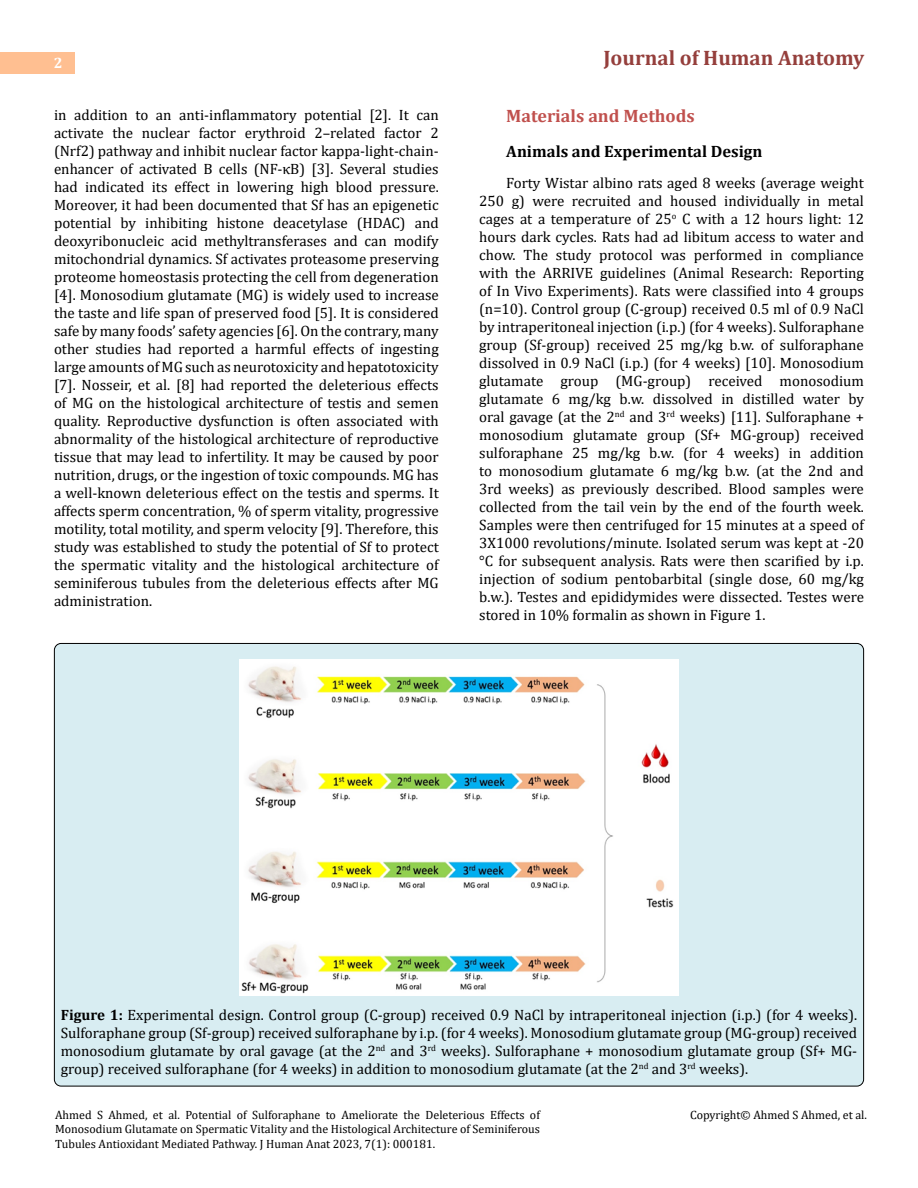
<style>
.page{position:relative;width:918px;height:1188px;background:#fff}
.page>*{position:absolute;margin:0;border:0;box-sizing:border-box;transform-origin:0 0}
.t1{font:700 21px "Cambria";color:#953f3c}
.t2{font:700 18px "Cambria";color:#c0504d}
.t3{font:700 16.5px "Cambria";color:#000}
.t4{font:15px/18px "Cambria";color:#000;text-align:justify}
.t5{font:700 15px "Cambria";color:#fff}
.t6{font:12px/14.4px "Cambria";color:#000;text-align:justify}
.s1{font-weight:700}
</style>
<div class="page">
<div style="left:0;top:52px;width:74px;height:21px;background:#ffbf91"></div>
<div style="left:54px;top:643px;width:810px;height:443px;background:#d8edf2;border-radius:7px"></div>
<img style="left:239px;top:660px;width:440px;height:335px">
<p class="t5" style="left:54px;top:53px;width:10px">2</p>
<h1 class="t1" style="left:603px;top:43px;width:262px">Journal of Human Anatomy</h1>
<p class="t4" style="left:54px;top:105px;width:386px">in addition to an anti-inflammatory potential [2]. It can activate the nuclear factor erythroid 2–related factor 2 (Nrf2) pathway and inhibit nuclear factor kappa-light-chain&shy;enhancer of activated B cells (NF-κB) [3]. Several studies had indicated its effect in lowering high blood pressure.<br>Moreover, it had been documented that Sf has an epigenetic potential by inhibiting histone deacetylase (HDAC) and deoxyribonucleic acid methyltransferases and can modify mitochondrial dynamics. Sf activates proteasome preserving proteome homeostasis protecting the cell from degeneration [4]. Monosodium glutamate (MG) is widely used to increase the taste and life span of preserved food [5]. It is considered safe by many foods’ safety agencies [6]. On the contrary, many other studies had reported a harmful effects of ingesting large amounts of MG such as neurotoxicity and hepatotoxicity [7]. Nosseir, et al. [8] had reported the deleterious effects of MG on the histological architecture of testis and semen quality. Reproductive dysfunction is often associated with abnormality of the histological architecture of reproductive tissue that may lead to infertility. It may be caused by poor nutrition, drugs, or the ingestion of toxic compounds. MG has a well-known deleterious effect on the testis and sperms. It affects sperm concentration, % of sperm vitality, progressive motility, total motility, and sperm velocity [9]. Therefore, this study was established to study the potential of Sf to protect the spermatic vitality and the histological architecture of seminiferous tubules from the deleterious effects after MG administration.</p>
<p class="t2" style="left:506px;top:103px;width:190px">Materials and Methods</p>
<p class="t3" style="left:506px;top:139px;width:258px">Animals and Experimental Design</p>
<p class="t4" style="left:479px;top:174px;width:386px;text-indent:27px">Forty Wistar albino rats aged 8 weeks (average weight 250 g) were recruited and housed individually in metal cages at a temperature of 25<sup>o</sup> C with a 12 hours light: 12 hours dark cycles. Rats had ad libitum access to water and chow. The study protocol was performed in compliance with the ARRIVE guidelines (Animal Research: Reporting of In Vivo Experiments). Rats were classified into 4 groups (n=10). Control group (C-group) received 0.5 ml of 0.9 NaCl by intraperitoneal injection (i.p.) (for 4 weeks). Sulforaphane group (Sf-group) received 25 mg/kg b.w. of sulforaphane dissolved in 0.9 NaCl (i.p.) (for 4 weeks) [10]. Monosodium glutamate group (MG-group) received monosodium glutamate 6 mg/kg b.w. dissolved in distilled water by oral gavage (at the 2<sup>nd</sup> and 3<sup>rd</sup> weeks) [11]. Sulforaphane + monosodium glutamate group (Sf+ MG-group) received sulforaphane 25 mg/kg b.w. (for 4 weeks) in addition to monosodium glutamate 6 mg/kg b.w. (at the 2nd and 3rd weeks) as previously described. Blood samples were collected from the tail vein by the end of the fourth week.<br>Samples were then centrifuged for 15 minutes at a speed of 3X1000 revolutions/minute. Isolated serum was kept at -20 °C for subsequent analysis. Rats were then scarified by i.p. injection of sodium pentobarbital (single dose, 60 mg/kg b.w.). Testes and epididymides were dissected. Testes were stored in 10% formalin as shown in Figure 1.</p>
<p class="t4" style="left:61px;top:1005px;width:798px"><span class="s1">Figure 1:</span> Experimental design. Control group (C-group) received 0.9 NaCl by intraperitoneal injection (i.p.) (for 4 weeks).<br>Sulforaphane group (Sf-group) received sulforaphane by i.p. (for 4 weeks). Monosodium glutamate group (MG-group) received monosodium glutamate by oral gavage (at the 2<sup>nd</sup> and 3<sup>rd</sup> weeks). Sulforaphane + monosodium glutamate group (Sf+ MG&shy;group) received sulforaphane (for 4 weeks) in addition to monosodium glutamate (at the 2<sup>nd</sup> and 3<sup>rd</sup> weeks).</p>
<p class="t6" style="left:55px;top:1108px;width:486px">Ahmed S Ahmed, et al. Potential of Sulforaphane to Ameliorate the Deleterious Effects of Monosodium Glutamate on Spermatic Vitality and the Histological Architecture of Seminiferous Tubules Antioxidant Mediated Pathway. J Human Anat 2023, 7(1): 000181.</p>
<p class="t6" style="left:690px;top:1108px;width:178px">Copyright© Ahmed S Ahmed, et al.</p>
</div>
